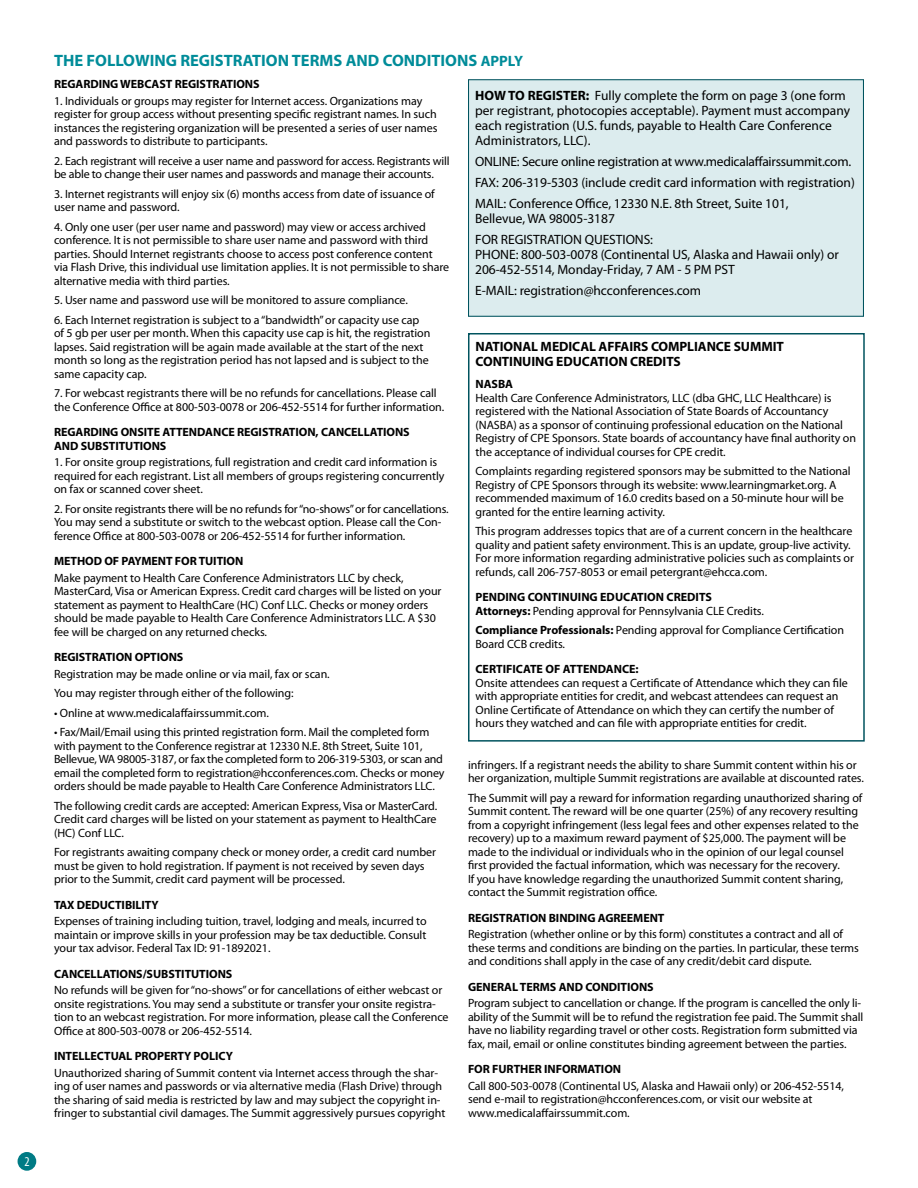
<style>
.page{position:relative;width:918px;height:1188px;background:#fff}
.page>*{position:absolute;margin:0;border:0;box-sizing:border-box;transform-origin:0 0}
.t1{font:700 16.5px "Myriad Pro";color:#008c99}
.t2{font:13.5px/15px "Myriad Pro";letter-spacing:-.005em;color:#000}
.t3{font:700 13.5px/15px "Myriad Pro";letter-spacing:-.005em;color:#000}
.t4{font:condensed 13.5px "Myriad Pro";color:#fff}
.t5{font:12px/13.5px "Myriad Pro";letter-spacing:-.005em;color:#000}
.t6{font:700 12px/13.5px "Myriad Pro";letter-spacing:-.005em;color:#000}
.s1{font-size:15px}
.s2{font-weight:700}
.s3{font-weight:400}
</style>
<div class="page">
<div style="left:468px;top:79px;width:396px;height:238px;background:#dcecee;border:1px solid #00535e"></div>
<div style="left:18px;top:1152px;width:18px;height:19px;background:#007b85;border-radius:50%"></div>
<div style="left:468px;top:333px;width:397px;height:409px;border:2px solid #00535e"></div>
<p class="t4" style="left:24px;top:1153px;width:7px">2</p>
<h1 class="t1" style="left:54px;top:50px;width:471px">THE FOLLOWING REGISTRATION TERMS AND CONDITIONS <span class="s1">APPLY</span></h1>
<p class="t2" style="left:475px;top:88px;width:376px"><span class="s2">HOW TO REGISTER:</span> Fully complete the form on page 3 (one form per registrant, photocopies acceptable). Payment must accompany each registration (U.S. funds, payable to Health Care Conference Administrators, LLC).</p>
<p class="t2" style="left:475px;top:151px;width:381px;line-height:21px">ONLINE: Secure online registration at www.medicalaffairssummit.com.<br>FAX: 206-319-5303 (include credit card information with registration)<br>MAIL: Conference Office, 12330 N.E. 8th Street, Suite 101,</p>
<p class="t2" style="left:475px;top:208px;width:179px;line-height:21px">Bellevue, WA 98005-3187<br>FOR REGISTRATION QUESTIONS:</p>
<p class="t2" style="left:475px;top:247px;width:365px">PHONE: 800-503-0078 (Continental US, Alaska and Hawaii only) or<br>206-452-5514, Monday-Friday, 7 AM - 5 PM PST</p>
<p class="t2" style="left:475px;top:283px;width:228px">E-MAIL: registration@hcconferences.com</p>
<p class="t6" style="left:54px;top:77px;width:207px">REGARDING WEBCAST REGISTRATIONS</p>
<p class="t5" style="left:54px;top:94px;width:385px">1. Individuals or groups may register for Internet access. Organizations may register for group access without presenting specific registrant names. In such instances the registering organization will be presented a series of user names and passwords to distribute to participants.</p>
<p class="t5" style="left:54px;top:154px;width:397px">2. Each registrant will receive a user name and password for access. Registrants will be able to change their user names and passwords and manage their accounts.</p>
<p class="t5" style="left:54px;top:187px;width:382px">3. Internet registrants will enjoy six (6) months access from date of issuance of user name and password.</p>
<p class="t5" style="left:54px;top:220px;width:397px">4. Only one user (per user name and password) may view or access archived conference. It is not permissible to share user name and password with third parties. Should Internet registrants choose to access post conference content via Flash Drive, this individual use limitation applies. It is not permissible to share alternative media with third parties.</p>
<p class="t5" style="left:54px;top:293px;width:355px">5. User name and password use will be monitored to assure compliance.</p>
<p class="t5" style="left:54px;top:313px;width:378px">6. Each Internet registration is subject to a “bandwidth” or capacity use cap of 5 gb per user per month. When this capacity use cap is hit, the registration lapses. Said registration will be again made available at the start of the next month so long as the registration period has not lapsed and is subject to the same capacity cap.</p>
<p class="t5" style="left:54px;top:386px;width:392px">7. For webcast registrants there will be no refunds for cancellations. Please call the Conference Office at 800-503-0078 or 206-452-5514 for further information.</p>
<p class="t6" style="left:54px;top:425px;width:357px">REGARDING ONSITE ATTENDANCE REGISTRATION, CANCELLATIONS<br>AND SUBSTITUTIONS</p>
<p class="t5" style="left:54px;top:455px;width:392px">1. For onsite group registrations, full registration and credit card information is required for each registrant. List all members of groups registering concurrently on fax or scanned cover sheet.</p>
<p class="t5" style="left:54px;top:502px;width:396px">2. For onsite registrants there will be no refunds for “no-shows” or for cancellations.<br>You may send a substitute or switch to the webcast option. Please call the Con&shy;ference Office at 800-503-0078 or 206-452-5514 for further information.</p>
<p class="t6" style="left:54px;top:554px;width:191px">METHOD OF PAYMENT FOR TUITION</p>
<p class="t5" style="left:54px;top:571px;width:389px">Make payment to Health Care Conference Administrators LLC by check, MasterCard, Visa or American Express. Credit card charges will be listed on your statement as payment to HealthCare (HC) Conf LLC. Checks or money orders should be made payable to Health Care Conference Administrators LLC. A $30 fee will be charged on any returned checks.</p>
<p class="t6" style="left:54px;top:650px;width:131px">REGISTRATION OPTIONS</p>
<p class="t5" style="left:54px;top:664px;width:277px;line-height:19.5px">Registration may be made online or via mail, fax or scan.<br>You may register through either of the following:</p>
<p class="t5" style="left:54px;top:706px;width:217px">• Online at www.medicalaffairssummit.com.</p>
<p class="t5" style="left:54px;top:725px;width:392px">• Fax/Mail/Email using this printed registration form. Mail the completed form with payment to the Conference registrar at 12330 N.E. 8th Street, Suite 101, Bellevue, WA 98005-3187, or fax the completed form to 206-319-5303, or scan and email the completed form to registration@hcconferences.com. Checks or money orders should be made payable to Health Care Conference Administrators LLC.</p>
<p class="t5" style="left:54px;top:799px;width:385px;text-align:justify">The following credit cards are accepted: American Express, Visa or MasterCard.<br>Credit card charges will be listed on your statement as payment to HealthCare (HC) Conf LLC.</p>
<p class="t5" style="left:54px;top:845px;width:384px">For registrants awaiting company check or money order, a credit card number must be given to hold registration. If payment is not received by seven days prior to the Summit, credit card payment will be processed.</p>
<p class="t6" style="left:54px;top:898px;width:106px">TAX DEDUCTIBILITY</p>
<p class="t5" style="left:54px;top:914px;width:374px;text-align:justify">Expenses of training including tuition, travel, lodging and meals, incurred to maintain or improve skills in your profession may be tax deductible. Consult your tax advisor. Federal Tax ID: 91-1892021.</p>
<p class="t6" style="left:54px;top:967px;width:180px">CANCELLATIONS/SUBSTITUTIONS</p>
<p class="t5" style="left:54px;top:983px;width:396px">No refunds will be given for “no-shows” or for cancellations of either webcast or onsite registrations. You may send a substitute or transfer your onsite registra&shy;tion to an webcast registration. For more information, please call the Conference Office at 800-503-0078 or 206-452-5514.</p>
<p class="t6" style="left:54px;top:1049px;width:180px">INTELLECTUAL PROPERTY POLICY</p>
<p class="t5" style="left:54px;top:1066px;width:393px">Unauthorized sharing of Summit content via Internet access through the shar&shy;ing of user names and passwords or via alternative media (Flash Drive) through the sharing of said media is restricted by law and may subject the copyright in&shy;fringer to substantial civil damages. The Summit aggressively pursues copyright</p>
<p class="t3" style="left:475px;top:338px;width:310px">NATIONAL MEDICAL AFFAIRS COMPLIANCE SUMMIT<br>CONTINUING EDUCATION CREDITS</p>
<p class="t6" style="left:476px;top:377px;width:39px">NASBA</p>
<p class="t5" style="left:476px;top:391px;width:382px">Health Care Conference Administrators, LLC (dba GHC, LLC Healthcare) is registered with the National Association of State Boards of Accountancy (NASBA) as a sponsor of continuing professional education on the National Registry of CPE Sponsors. State boards of accountancy have final authority on the acceptance of individual courses for CPE credit.</p>
<p class="t5" style="left:476px;top:464px;width:377px">Complaints regarding registered sponsors may be submitted to the National Registry of CPE Sponsors through its website: www.learningmarket.org. A recommended maximum of 16.0 credits based on a 50-minute hour will be granted for the entire learning activity.</p>
<p class="t5" style="left:476px;top:524px;width:380px">This program addresses topics that are of a current concern in the healthcare quality and patient safety environment. This is an update, group-live activity.<br>For more information regarding administrative policies such as complaints or refunds, call 206-757-8053 or email petergrant@ehcca.com.</p>
<p class="t6" style="left:476px;top:590px;width:290px">PENDING CONTINUING EDUCATION CREDITS<br>Attorneys: <span class="s3">Pending approval for Pennsylvania CLE Credits.</span></p>
<p class="t5" style="left:476px;top:623px;width:370px"><span class="s2">Compliance Professionals:</span> Pending approval for Compliance Certification<br>Board CCB credits.</p>
<p class="t6" style="left:476px;top:662px;width:165px">CERTIFICATE OF ATTENDANCE:</p>
<p class="t5" style="left:476px;top:676px;width:374px">Onsite attendees can request a Certificate of Attendance which they can file with appropriate entities for credit, and webcast attendees can request an Online Certificate of Attendance on which they can certify the number of hours they watched and can file with appropriate entities for credit.</p>
<p class="t5" style="left:468px;top:758px;width:398px">infringers. If a registrant needs the ability to share Summit content within his or her organization, multiple Summit registrations are available at discounted rates.</p>
<p class="t5" style="left:468px;top:791px;width:396px">The Summit will pay a reward for information regarding unauthorized sharing of Summit content. The reward will be one quarter (25%) of any recovery resulting from a copyright infringement (less legal fees and other expenses related to the recovery) up to a maximum reward payment of $25,000. The payment will be made to the individual or individuals who in the opinion of our legal counsel first provided the factual information, which was necessary for the recovery.<br>If you have knowledge regarding the unauthorized Summit content sharing, contact the Summit registration office.</p>
<p class="t6" style="left:468px;top:910px;width:198px">REGISTRATION BINDING AGREEMENT</p>
<p class="t5" style="left:468px;top:927px;width:393px">Registration (whether online or by this form) constitutes a contract and all of these terms and conditions are binding on the parties. In particular, these terms and conditions shall apply in the case of any credit/debit card dispute.</p>
<p class="t6" style="left:468px;top:979px;width:187px">GENERAL TERMS AND CONDITIONS</p>
<p class="t5" style="left:468px;top:996px;width:397px">Program subject to cancellation or change. If the program is cancelled the only li&shy;ability of the Summit will be to refund the registration fee paid. The Summit shall have no liability regarding travel or other costs. Registration form submitted via fax, mail, email or online constitutes binding agreement between the parties.</p>
<p class="t6" style="left:468px;top:1062px;width:155px">FOR FURTHER INFORMATION</p>
<p class="t5" style="left:468px;top:1079px;width:378px">Call 800-503-0078 (Continental US, Alaska and Hawaii only) or 206-452-5514, send e-mail to registration@hcconferences.com, or visit our website at www.medicalaffairssummit.com.</p>
</div>
